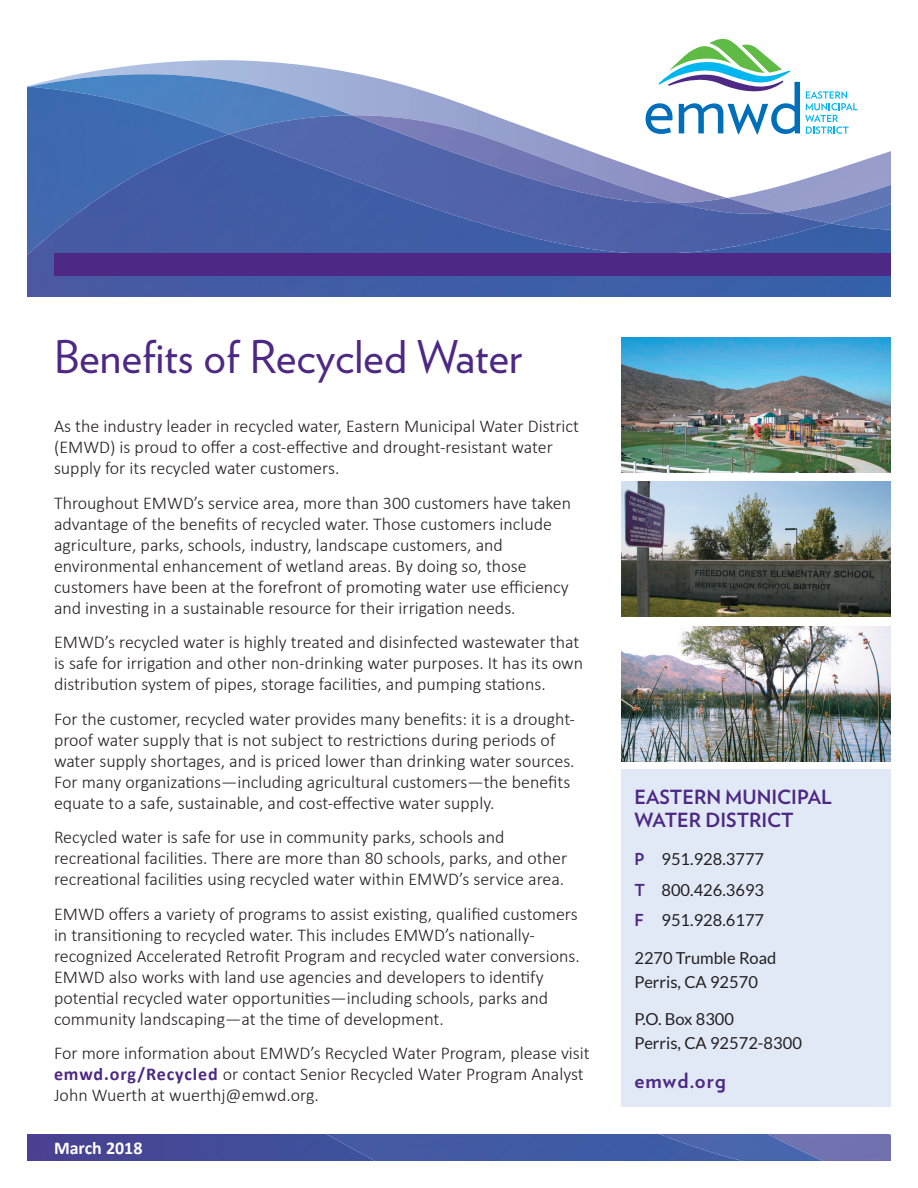
<style>
.page{position:relative;width:918px;height:1188px;background:#fff}
.page>*{position:absolute;margin:0;border:0;box-sizing:border-box;transform-origin:0 0}
.t1{font:45px "Verlag";color:#4d2884}
.t2{font:700 21px "Verlag";letter-spacing:.05em;color:#4d2884}
.t3{font:700 19.5px/23.4px "Verlag";color:#4d2884}
.t4{font:300 18px/21px "Calibri";color:#231f20}
.t5{font:700 18px "Calibri";color:#fff}
.t6{font:16.5px/30.8px "Lato";color:#231f20}
.s1{font-weight:700;color:#4d2884}
.s2{font-family:"Verlag";font-weight:700;color:#4d2884}
</style>
<div class="page">
<img style="left:28px;top:60px;width:464px;height:55px">
<img style="left:830px;top:151px;width:61px;height:34px">
<img style="left:30px;top:74px;width:322px;height:41px">
<img style="left:43px;top:74px;width:104px;height:10px">
<img style="left:27px;top:87px;width:202px;height:166px">
<img style="left:830px;top:185px;width:61px;height:19px">
<img style="left:229px;top:115px;width:601px;height:138px">
<img style="left:714px;top:211px;width:65px;height:3px">
<img style="left:618px;top:199px;width:58px;height:4px">
<img style="left:830px;top:204px;width:61px;height:19px">
<img style="left:139px;top:134px;width:227px;height:51px">
<img style="left:64px;top:172px;width:77px;height:125px">
<img style="left:364px;top:184px;width:77px;height:113px">
<img style="left:27px;top:223px;width:38px;height:74px">
<img style="left:440px;top:210px;width:151px;height:87px">
<img style="left:740px;top:223px;width:151px;height:22px">
<img style="left:590px;top:245px;width:152px;height:52px">
<img style="left:655px;top:251px;width:51px;height:2px">
<div style="left:54px;top:253px;width:837px;height:23px;background:#4d2884"></div>
<svg style="left:375px;top:1134px;width:516px;height:27px;background:#4b61a8"></svg>
<div style="left:27px;top:1134px;width:112px;height:27px;background:#474393"></div>
<img style="left:139px;top:1134px;width:236px;height:27px">
<img style="left:402px;top:1160px;width:77px;height:1px">
<div style="left:621px;top:770px;width:270px;height:337px;background:#e1e9f6"></div>
<img style="left:621px;top:626px;width:270px;height:135px">
<img style="left:621px;top:338px;width:270px;height:134px">
<img style="left:621px;top:482px;width:270px;height:135px">
<svg style="left:646px;top:39px;width:212px;height:95px"></svg>
<h1 class="t1" style="left:54px;top:324px;width:470px">Benefits of Recycled Water</h1>
<p class="t4" style="left:54px;top:415px;width:527px">As the industry leader in recycled water, Eastern Municipal Water District (EMWD) is proud to offer a cost-effective and drought-resistant water supply for its recycled water customers.</p>
<p class="t4" style="left:54px;top:492px;width:519px">Throughout EMWD’s service area, more than 300 customers have taken advantage of the benefits of recycled water. Those customers include agriculture, parks, schools, industry, landscape customers, and environmental enhancement of wetland areas. By doing so, those customers have been at the forefront of promoting water use efficiency and investing in a sustainable resource for their irrigation needs.</p>
<p class="t4" style="left:54px;top:631px;width:531px">EMWD’s recycled water is highly treated and disinfected wastewater that is safe for irrigation and other non-drinking water purposes. It has its own distribution system of pipes, storage facilities, and pumping stations.</p>
<p class="t4" style="left:54px;top:708px;width:523px">For the customer, recycled water provides many benefits: it is a drought&shy;proof water supply that is not subject to restrictions during periods of water supply shortages, and is priced lower than drinking water sources.<br>For many organizations—including agricultural customers—the benefits equate to a safe, sustainable, and cost-effective water supply.</p>
<p class="t4" style="left:54px;top:826px;width:515px">Recycled water is safe for use in community parks, schools and recreational facilities. There are more than 80 schools, parks, and other recreational facilities using recycled water within EMWD’s service area.</p>
<p class="t4" style="left:54px;top:903px;width:528px">EMWD offers a variety of programs to assist existing, qualified customers in transitioning to recycled water. This includes EMWD’s nationally&shy;recognized Accelerated Retrofit Program and recycled water conversions.<br>EMWD also works with land use agencies and developers to identify potential recycled water opportunities—including schools, parks and community landscaping—at the time of development.</p>
<p class="t4" style="left:54px;top:1043px;width:537px">For more information about EMWD’s Recycled Water Program, please visit <span class="s1">emwd.org/Recycled</span> or contact Senior Recycled Water Program Analyst<br>John Wuerth at wuerthj@emwd.org.</p>
<p class="t5" style="left:54px;top:1137px;width:90px">March 2018</p>
<p class="t3" style="left:634px;top:784px;width:199px">EASTERN MUNICIPAL<br>WATER DISTRICT</p>
<p class="t6" style="left:634px;top:843px;width:131px;text-align:justify"><span class="s2">P</span> 951.928.3777<br><span class="s2">T</span> 800.426.3693<br><span class="s2">F</span> 951.928.6177</p>
<p class="t6" style="left:634px;top:946px;width:143px;line-height:24px">2270 Trumble Road<br>Perris, CA 92570</p>
<p class="t6" style="left:634px;top:1007px;width:169px;line-height:24px">P.O. Box 8300<br>Perris, CA 92572-8300</p>
<p class="t2" style="left:634px;top:1064px;width:93px">emwd.org</p>
</div>
